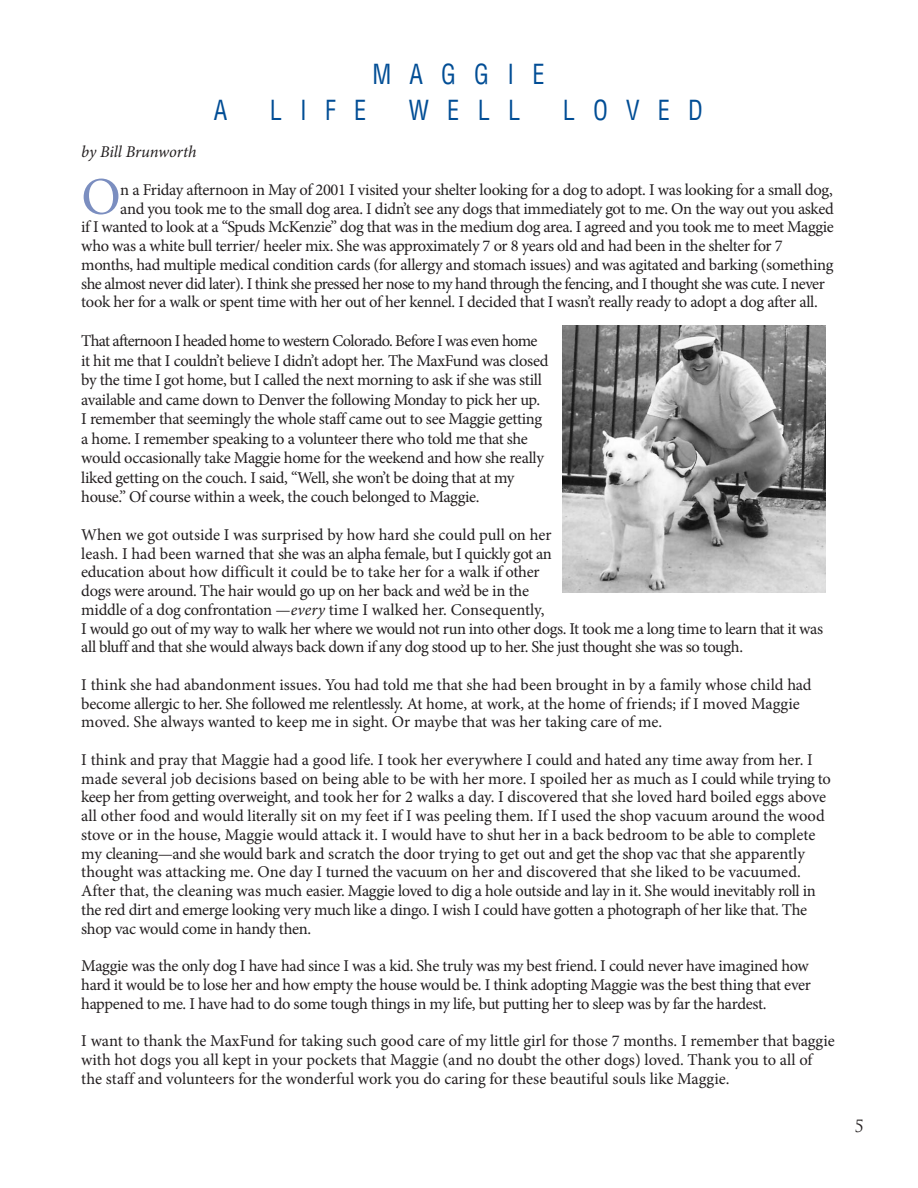
<style>
.page{position:relative;width:918px;height:1188px;background:#fff}
.page>*{position:absolute;margin:0;border:0;box-sizing:border-box;transform-origin:0 0}
.t1{font:52.8px "Minion Pro";color:#7b8ec0}
.t2{font:condensed 27px "Helvetica LT Std";letter-spacing:.75em;color:#014d95;scale:.9 1}
.t3{font:16.5px/18.8px "Minion Pro";letter-spacing:-.02em;color:#231f20}
.t4{font:16.5px "Minion Pro";letter-spacing:-.04em;color:#231f20}
.t5{font:italic 16.5px "Minion Pro";letter-spacing:-.01em;color:#231f20}
.t6{font:16.5px "Trajan Pro";color:#231f20}
.s1{font-style:italic}
</style>
<div class="page">
<img style="left:562px;top:325px;width:263px;height:268px">
<h2 class="t2" style="left:372px;top:64px;width:193px">MAGGIE</h2>
<h2 class="t2" style="left:214px;top:100px;width:17px">A</h2>
<h2 class="t2" style="left:270px;top:100px;width:109px">LIFE</h2>
<h2 class="t2" style="left:409px;top:100px;width:125px">WELL</h2>
<h2 class="t2" style="left:563px;top:100px;width:158px">LOVED</h2>
<p class="t5" style="left:81px;top:146px;width:117px">by Bill Brunworth</p>
<h1 class="t1" style="left:81px;top:177px;width:41px">O</h1>
<p class="t3" style="left:120px;top:182px;width:714px">n a Friday afternoon in May of 2001 I visited your shelter looking for a dog to adopt. I was looking for a small dog,</p>
<p class="t3" style="left:120px;top:201px;width:715px">and you took me to the small dog area. I didn’t see any dogs that immediately got to me. On the way out you asked</p>
<p class="t3" style="left:81px;top:219px;width:754px">if I wanted to look at a “Spuds McKenzie” dog that was in the medium dog area. I agreed and you took me to meet Maggie</p>
<p class="t3" style="left:81px;top:238px;width:703px">who was a white bull terrier/ heeler mix. She was approximately 7 or 8 years old and had been in the shelter for 7</p>
<p class="t3" style="left:81px;top:257px;width:754px">months, had multiple medical condition cards (for allergy and stomach issues) and was agitated and barking (something</p>
<p class="t4" style="left:81px;top:277px;width:745px">she almost never did later). I think she pressed her nose to my hand through the fencing, and I thought she was cute. I never</p>
<p class="t3" style="left:81px;top:294px;width:738px">took her for a walk or spent time with her out of her kennel. I decided that I wasn’t really ready to adopt a dog after all.</p>
<p class="t3" style="left:81px;top:333px;width:469px;line-height:19.5px">That afternoon I headed home to western Colorado. Before I was even home it hit me that I couldn’t believe I didn’t adopt her. The MaxFund was closed by the time I got home, but I called the next morning to ask if she was still available and came down to Denver the following Monday to pick her up.<br>I remember that seemingly the whole staff came out to see Maggie getting a home. I remember speaking to a volunteer there who told me that she would occasionally take Maggie home for the weekend and how she really liked getting on the couch. I said, “Well, she won’t be doing that at my house.” Of course within a week, the couch belonged to Maggie.</p>
<p class="t3" style="left:81px;top:527px;width:743px">When we got outside I was surprised by how hard she could pull on her<br>leash. I had been warned that she was an alpha female, but I quickly got an<br>education about how difficult it could be to take her for a walk if other<br>dogs were around. The hair would go up on her back and we’d be in the<br>middle of a dog confrontation —<span class="s1">every</span> time I walked her. Consequently,<br>I would go out of my way to walk her where we would not run into other dogs. It took me a long time to learn that it was all bluff and that she would always back down if any dog stood up to her. She just thought she was so tough.</p>
<p class="t3" style="left:81px;top:677px;width:732px">I think she had abandonment issues. You had told me that she had been brought in by a family whose child had become allergic to her. She followed me relentlessly. At home, at work, at the home of friends; if I moved Maggie moved. She always wanted to keep me in sight. Or maybe that was her taking care of me.</p>
<p class="t3" style="left:81px;top:752px;width:751px">I think and pray that Maggie had a good life. I took her everywhere I could and hated any time away from her. I made several job decisions based on being able to be with her more. I spoiled her as much as I could while trying to keep her from getting overweight, and took her for 2 walks a day. I discovered that she loved hard boiled eggs above all other food and would literally sit on my feet if I was peeling them. If I used the shop vacuum around the wood stove or in the house, Maggie would attack it. I would have to shut her in a back bedroom to be able to complete my cleaning—and she would bark and scratch the door trying to get out and get the shop vac that she apparently thought was attacking me. One day I turned the vacuum on her and discovered that she liked to be vacuumed.<br>After that, the cleaning was much easier. Maggie loved to dig a hole outside and lay in it. She would inevitably roll in the red dirt and emerge looking very much like a dingo. I wish I could have gotten a photograph of her like that. The shop vac would come in handy then.</p>
<p class="t3" style="left:81px;top:958px;width:731px">Maggie was the only dog I have had since I was a kid. She truly was my best friend. I could never have imagined how hard it would be to lose her and how empty the house would be. I think adopting Maggie was the best thing that ever happened to me. I have had to do some tough things in my life, but putting her to sleep was by far the hardest.</p>
<p class="t3" style="left:81px;top:1033px;width:755px">I want to thank the MaxFund for taking such good care of my little girl for those 7 months. I remember that baggie with hot dogs you all kept in your pockets that Maggie (and no doubt the other dogs) loved. Thank you to all of the staff and volunteers for the wonderful work you do caring for these beautiful souls like Maggie.</p>
<p class="t6" style="left:854px;top:1120px;width:11px">5</p>
</div>
